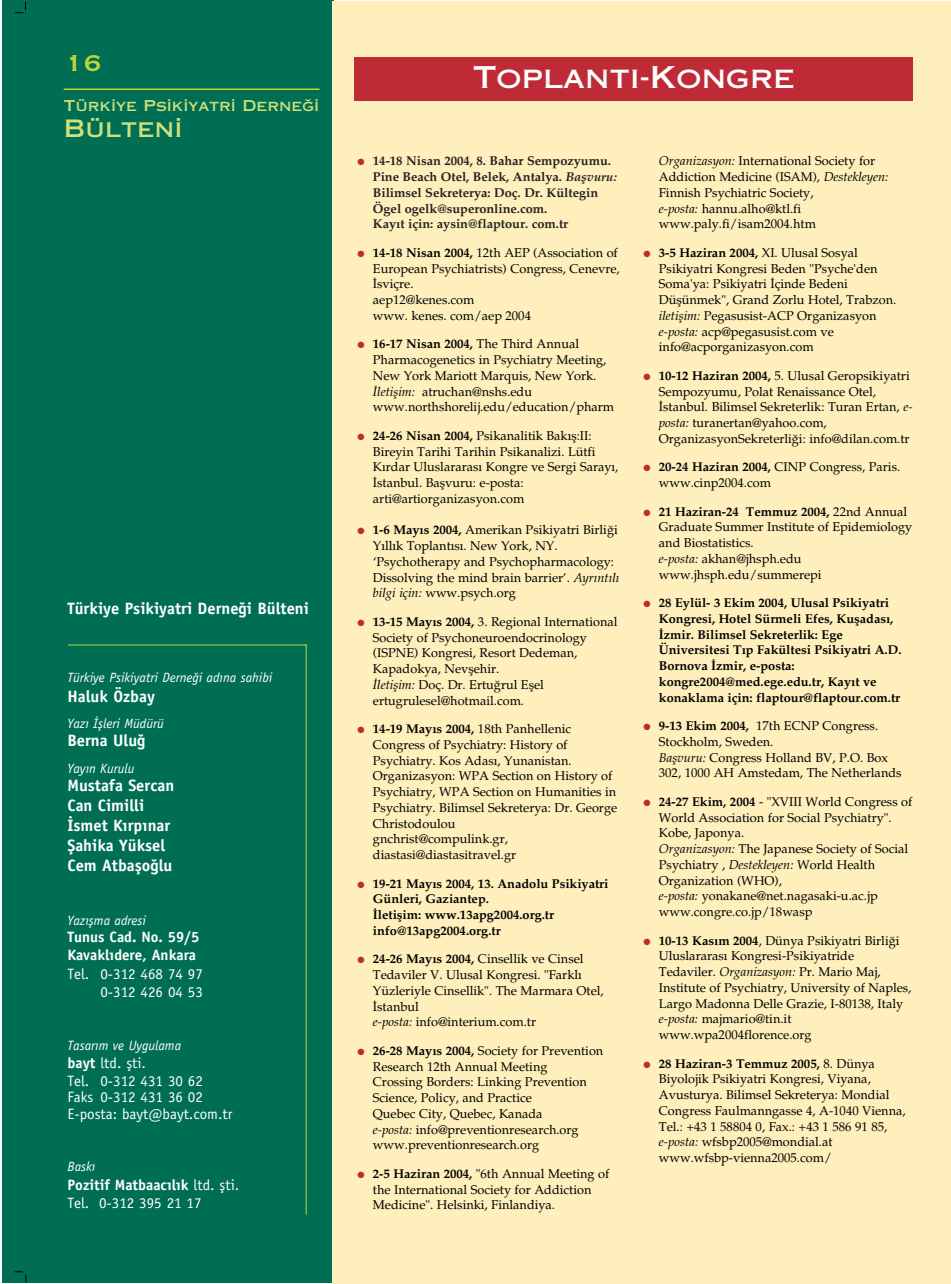
<style>
.page{position:relative;width:951px;height:1284px;background:#fff}
.page>*{position:absolute;margin:0;border:0;box-sizing:border-box;transform-origin:0 0}
.t1{font:30px "Copperplate Gothic Thi One AB";color:#fff}
.t2{font:30px "Copperplate Gothic Thi One BC";color:#bcd63f}
.t3{font:24px "Copperplate Gothic Thi One AB";color:#d0e07b}
.t4{font:700 16.5px/20px "Officina Sans";color:#fff}
.t5{font:15px/18.1px "Officina Sans";color:#fff}
.t6{font:700 15px/18.1px "Officina Sans";color:#fff}
.t7{font:15px "Copperplate Gothic Thi One AB";color:#d0e07b}
.t8{font:italic 13.5px "Officina Sans";color:#fff}
.t9{font:12.75px/15.8px "Palatino TR";color:#000}
.t10{font:700 12.75px/15.8px "Palatino TR";color:#000}
.t11{font:700 12.75px/15.8px "Palatino TR";color:#231f20}
.s1{font-weight:700}
.s2{color:#be2b36}
.s3{font-style:italic}
</style>
<div class="page">
<div style="left:2px;top:1px;width:331px;height:1282px;background:#006e53"></div>
<div style="left:332px;top:1px;width:619px;height:1283px;background:#feefbc"></div>
<hr style="left:64px;top:88px;width:256px;height:2px;background:#bcd63f">
<hr style="left:68px;top:645px;width:238px;height:1px;background:#bcd63f">
<hr style="left:306px;top:644px;width:1px;height:571px;background:#bcd63f">
<svg style="left:15px;top:2px;width:11px;height:11px"></svg>
<svg style="left:15px;top:1272px;width:12px;height:10px"></svg>
<div style="left:354px;top:57px;width:558px;height:44px;background:#be2b36"></div>
<h1 class="t2" style="left:65px;top:44px;width:38px">16</h1>
<p class="t7" style="left:64px;top:97px;width:257px">Türkiye Psikiyatri Derne¤i</p>
<h2 class="t3" style="left:64px;top:115px;width:120px">Bülteni</h2>
<p class="t4" style="left:67px;top:600px;width:243px">Türkiye Psikiyatri Derne¤i Bülteni</p>
<p class="t8" style="left:67px;top:672px;width:206px">Türkiye Psikiyatri Derne¤i ad›na sahibi</p>
<p class="t4" style="left:67px;top:687px;width:89px">Haluk Özbay</p>
<p class="t8" style="left:67px;top:718px;width:98px">Yaz› ‹flleri Müdürü</p>
<p class="t4" style="left:67px;top:732px;width:80px">Berna Ulu¤</p>
<p class="t8" style="left:67px;top:763px;width:69px">Yay›n Kurulu</p>
<p class="t4" style="left:67px;top:777px;width:108px">Mustafa Sercan<br>Can Cimilli ‹smet K›rp›nar fiahika Yüksel<br>Cem Atbaflo¤lu</p>
<p class="t8" style="left:67px;top:915px;width:80px">Yaz›flma adresi</p>
<p class="t6" style="left:67px;top:929px;width:134px">Tunus Cad. No. 59/5<br>Kavakl›dere, Ankara</p>
<p class="t5" style="left:67px;top:966px;width:137px;text-align:right">Tel. 0-312 468 74 97<br>0-312 426 04 53</p>
<p class="t8" style="left:67px;top:1040px;width:115px">Tasar›m ve Uygulama</p>
<p class="t5" style="left:67px;top:1055px;width:137px"><span class="s1">bayt</span> ltd. flti.<br>Tel. 0-312 431 30 62</p>
<p class="t5" style="left:67px;top:1090px;width:167px;line-height:16.5px">Faks 0-312 431 36 02<br>E-posta: bayt@bayt.com.tr</p>
<p class="t8" style="left:67px;top:1162px;width:29px">Bask›</p>
<p class="t5" style="left:67px;top:1177px;width:173px"><span class="s1">Pozitif Matbaac›l›k</span> ltd. flti.<br>Tel. 0-312 395 21 17</p>
<h1 class="t1" style="left:473px;top:61px;width:323px">Toplant›-Kongre</h1>
<p class="t11" style="left:373px;top:155px;width:245px;text-indent:-15px"><span class="s2">●</span> 14-18 Nisan 2004, 8. Bahar Sempozyumu.<br>Pine Beach Otel, Belek, Antalya. <span class="s3">Baflvuru:<br></span>Bilimsel Sekreterya: Doç. Dr. Kültegin Ögel ogelk@superonline.com.<br>Kay›t için: aysin@flaptour. com.tr</p>
<p class="t9" style="left:373px;top:246px;width:248px;text-indent:-15px"><span class="s2">●</span> <span class="s1">14-18 Nisan 2004,</span> 12th AEP (Association of<br>European Psychiatrists) Congress, Cenevre, ‹sviçre.<br>aep12@kenes.com<br>www. kenes. com/aep 2004</p>
<p class="t9" style="left:373px;top:338px;width:243px;text-indent:-15px"><span class="s2">●</span> <span class="s1">16-17 Nisan 2004,</span> The Third Annual Pharmacogenetics in Psychiatry Meeting, New York Mariott Marquis, New York. <span class="s3">‹letiflim:</span> atruchan@nshs.edu www.northshorelij.edu/education/pharm</p>
<p class="t9" style="left:373px;top:429px;width:247px;text-indent:-15px"><span class="s2">●</span> <span class="s1">24-26 Nisan 2004,</span> Psikanalitik Bak›fl:II:<br>Bireyin Tarihi Tarihin Psikanalizi. Lütfi K›rdar Uluslararas› Kongre ve Sergi Saray›, ‹stanbul. Baflvuru: e-posta: arti@artiorganizasyon.com</p>
<p class="t9" style="left:373px;top:524px;width:248px;text-indent:-15px"><span class="s2">●</span> <span class="s1">1-6 May›s 2004,</span> Amerikan Psikiyatri Birli¤i Y›ll›k Toplant›s›. New York, NY. ‘Psychotherapy and Psychopharmacology:<br>Dissolving the mind brain barrier’. <span class="s3">Ayr›nt›l› bilgi için:</span> www.psych.org</p>
<p class="t9" style="left:373px;top:615px;width:246px;text-indent:-15px"><span class="s2">●</span> <span class="s1">13-15 May›s 2004,</span> 3. Regional International Society of Psychoneuroendocrinology (ISPNE) Kongresi, Resort Dedeman, Kapadokya, Nevflehir.<br><span class="s3">‹letiflim:</span> Doç. Dr. Ertu¤rul Eflel ertugrulesel@hotmail.com.</p>
<p class="t9" style="left:373px;top:722px;width:246px;text-indent:-15px"><span class="s2">●</span> <span class="s1">14-19 May›s 2004,</span> 18th Panhellenic Congress of Psychiatry: History of Psychiatry. Kos Adas›, Yunanistan.<br>Organizasyon: WPA Section on History of Psychiatry, WPA Section on Humanities in Psychiatry. Bilimsel Sekreterya: Dr. George Christodoulou<br>gnchrist@compulink.gr, diastasi@diastasitravel.gr</p>
<p class="t10" style="left:373px;top:877px;width:237px;text-indent:-15px"><span class="s2">●</span> 19-21 May›s 2004, 13. Anadolu Psikiyatri<br>Günleri, Gaziantep.<br>‹letiflim: www.13apg2004.org.tr info@13apg2004.org.tr</p>
<p class="t9" style="left:373px;top:953px;width:232px;text-indent:-15px"><span class="s2">●</span> <span class="s1">24-26 May›s 2004,</span> Cinsellik ve Cinsel<br>Tedaviler V. Ulusal Kongresi. "Farkl›<br>Yüzleriyle Cinsellik". The Marmara Otel, ‹stanbul<br><span class="s3">e-posta:</span> info@interium.com.tr</p>
<p class="t9" style="left:373px;top:1044px;width:232px;text-indent:-15px"><span class="s2">●</span> <span class="s1">26-28 May›s 2004,</span> Society for Prevention Research 12th Annual Meeting<br>Crossing Borders: Linking Prevention Science, Policy, and Practice<br>Quebec City, Quebec, Kanada<br><span class="s3">e-posta:</span> info@preventionresearch.org www.preventionresearch.org</p>
<p class="t9" style="left:373px;top:1167px;width:238px;text-indent:-15px"><span class="s2">●</span> <span class="s1">2-5 Haziran 2004,</span> "6th Annual Meeting of the International Society for Addiction<br>Medicine". Helsinki, Finlandiya.</p>
<p class="t9" style="left:659px;top:155px;width:231px"><span class="s3">Organizasyon:</span> International Society for Addiction Medicine (ISAM), <span class="s3">Destekleyen:<br></span>Finnish Psychiatric Society,<br><span class="s3">e-posta:</span> hannu.alho@ktl.fi www.paly.fi/isam2004.htm</p>
<p class="t9" style="left:659px;top:246px;width:239px;text-indent:-15px"><span class="s2">●</span> <span class="s1">3-5 Haziran 2004,</span> XI. Ulusal Sosyal Psikiyatri Kongresi Beden "Psyche'den Soma'ya: Psikiyatri ‹çinde Bedeni Düflünmek", Grand Zorlu Hotel, Trabzon. <span class="s3">iletiflim:</span> Pegasusist-ACP Organizasyon <span class="s3">e-posta:</span> acp@pegasusist.com ve info@acporganizasyon.com</p>
<p class="t9" style="left:659px;top:369px;width:255px;text-indent:-15px"><span class="s2">●</span> <span class="s1">10-12 Haziran 2004,</span> 5. Ulusal Geropsikiyatri Sempozyumu, Polat Renaissance Otel, ‹stanbul. Bilimsel Sekreterlik: Turan Ertan, <span class="s3">e&shy;posta:</span> turanertan@yahoo.com, OrganizasyonSekreterli¤i: info@dilan.com.tr</p>
<p class="t9" style="left:659px;top:461px;width:243px;text-indent:-15px"><span class="s2">●</span> <span class="s1">20-24 Haziran 2004,</span> CINP Congress, Paris. www.cinp2004.com</p>
<p class="t9" style="left:659px;top:505px;width:255px;text-indent:-15px"><span class="s2">●</span> <span class="s1">21 Haziran-24 Temmuz 2004,</span> 22nd Annual<br>Graduate Summer Institute of Epidemiology and Biostatistics.<br><span class="s3">e-posta:</span> akhan@jhsph.edu www.jhsph.edu/summerepi</p>
<p class="t10" style="left:659px;top:596px;width:244px;text-indent:-15px"><span class="s2">●</span> 28 Eylül- 3 Ekim 2004, Ulusal Psikiyatri Kongresi, Hotel Sürmeli Efes, Kufladas›, ‹zmir. Bilimsel Sekreterlik: Ege Üniversitesi T›p Fakültesi Psikiyatri A.D.<br>Bornova ‹zmir, e-posta: kongre2004@med.ege.edu.tr, Kay›t ve konaklama için: flaptour@flaptour.com.tr</p>
<p class="t9" style="left:659px;top:719px;width:244px;text-indent:-15px"><span class="s2">●</span> <span class="s1">9-13 Ekim 2004,</span> 17th ECNP Congress.<br>Stockholm, Sweden.<br><span class="s3">Baflvuru:</span> Congress Holland BV, P.O. Box 302, 1000 AH Amstedam, The Netherlands</p>
<p class="t9" style="left:659px;top:795px;width:255px;text-indent:-15px"><span class="s2">●</span> <span class="s1">24-27 Ekim, 2004</span> - "XVIII World Congress of World Association for Social Psychiatry".<br>Kobe, Japonya.<br><span class="s3">Organizasyon:</span> The Japanese Society of Social Psychiatry , <span class="s3">Destekleyen:</span> World Health Organization (WHO),<br><span class="s3">e-posta:</span> yonakane@net.nagasaki-u.ac.jp www.congre.co.jp/18wasp</p>
<p class="t9" style="left:659px;top:934px;width:254px;text-indent:-15px"><span class="s2">●</span> <span class="s1">10-13 Kas›m 2004</span>, Dünya Psikiyatri Birli¤i Uluslararas› Kongresi-Psikiyatride Tedaviler. <span class="s3">Organizasyon:</span> Pr. Mario Maj, Institute of Psychiatry, University of Naples, Largo Madonna Delle Grazie, I-80138, Italy <span class="s3">e-posta:</span> majmario@tin.it www.wpa2004florence.org</p>
<p class="t9" style="left:659px;top:1057px;width:248px;text-indent:-15px"><span class="s2">●</span> <span class="s1">28 Haziran-3 Temmuz 2005,</span> 8. Dünya Biyolojik Psikiyatri Kongresi, Viyana, Avusturya. Bilimsel Sekreterya: Mondial Congress Faulmanngasse 4, A-1040 Vienna, Tel.: +43 1 58804 0, Fax.: +43 1 586 91 85, <span class="s3">e-posta:</span> wfsbp2005@mondial.at www.wfsbp-vienna2005.com/</p>
</div>
